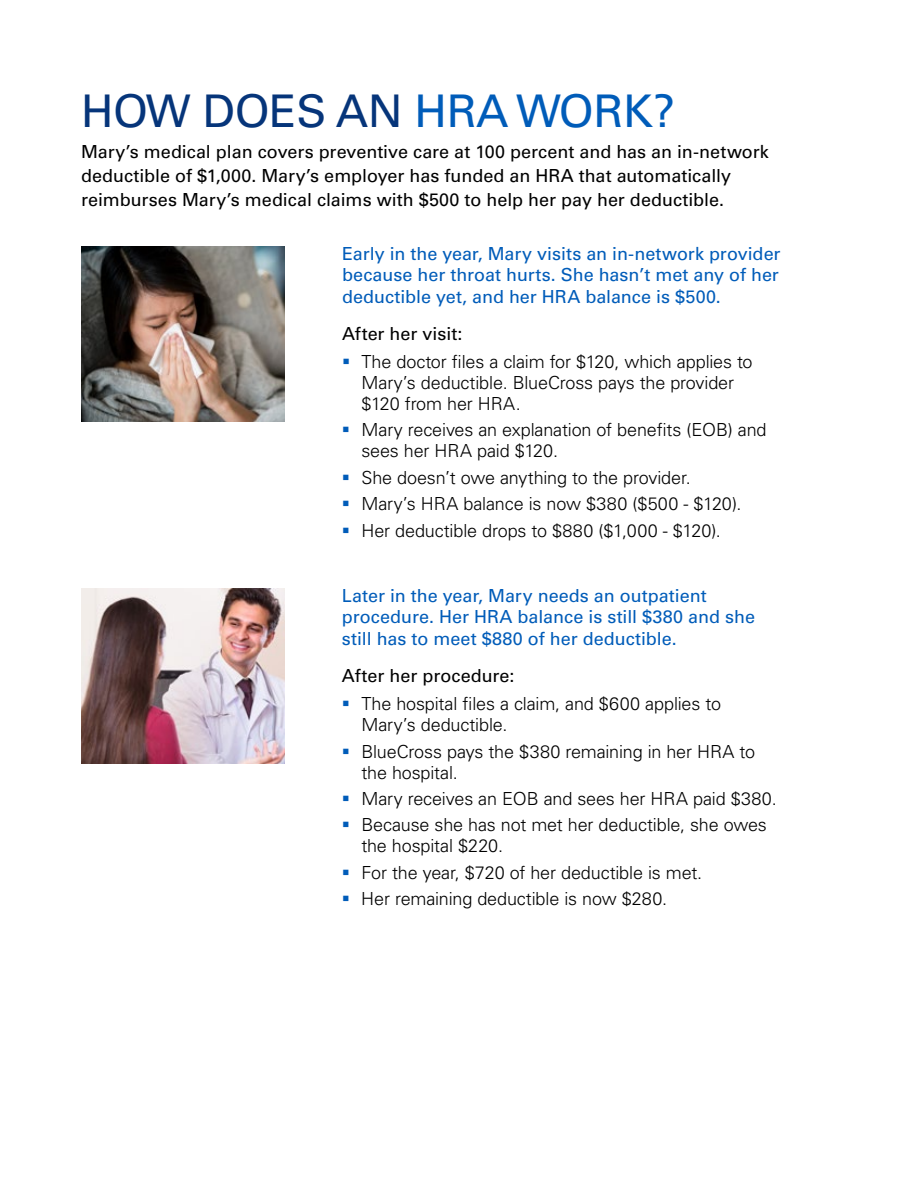
<style>
.page{position:relative;width:918px;height:1188px;background:#fff}
.page>*{position:absolute;margin:0;border:0;box-sizing:border-box;transform-origin:0 0}
.t1{font:45px "Univers LT Std";letter-spacing:-.01em;color:#06357a}
.t2{font:300 18px/21px "Univers LT Std";letter-spacing:-.01em;color:#000}
.t3{font:18px/21.6px "Univers LT Std";color:#005cb9;text-align:justify}
.t4{font:18px/24px "Univers LT Std";color:#000}
.s1{color:#005cb9}
</style>
<div class="page">
<img style="left:81px;top:247px;width:204px;height:175px">
<img style="left:81px;top:589px;width:204px;height:175px">
<h2 class="t1" style="left:81px;top:84px;width:596px">HOW DOES AN <span class="s1">HRA WORK?</span></h2>
<p class="t4" style="left:81px;top:140px;width:689px">Mary’s medical plan covers preventive care at 100 percent and has an in-network deductible of $1,000. Mary’s employer has funded an HRA that automatically reimburses Mary’s medical claims with $500 to help her pay her deductible.</p>
<p class="t3" style="left:342px;top:243px;width:440px">Early in the year, Mary visits an in-network provider because her throat hurts. She hasn’t met any of her deductible yet, and her HRA balance is $500.</p>
<p class="t4" style="left:342px;top:322px;width:122px">After her visit:</p>
<p class="t2" style="left:361px;top:351px;width:393px;text-indent:-19px"><span class="s1">▪</span> The doctor files a claim for $120, which applies to<br>Mary’s deductible. BlueCross pays the provider $120 from her HRA.</p>
<p class="t2" style="left:361px;top:420px;width:407px;text-indent:-19px"><span class="s1">▪</span> Mary receives an explanation of benefits (EOB) and sees her HRA paid $120.</p>
<p class="t2" style="left:342px;top:467px;width:350px"><span class="s1">▪</span> She doesn’t owe anything to the provider.</p>
<p class="t2" style="left:342px;top:493px;width:401px"><span class="s1">▪</span> Mary’s HRA balance is now $380 ($500 - $120).</p>
<p class="t2" style="left:342px;top:520px;width:380px"><span class="s1">▪</span> Her deductible drops to $880 ($1,000 - $120).</p>
<p class="t3" style="left:342px;top:585px;width:415px;text-align:left">Later in the year, Mary needs an outpatient procedure. Her HRA balance is still $380 and she still has to meet $880 of her deductible.</p>
<p class="t4" style="left:342px;top:664px;width:174px">After her procedure:</p>
<p class="t2" style="left:361px;top:693px;width:361px;text-indent:-19px"><span class="s1">▪</span> The hospital files a claim, and $600 applies to<br>Mary’s deductible.</p>
<p class="t2" style="left:361px;top:741px;width:395px;text-indent:-19px"><span class="s1">▪</span> BlueCross pays the $380 remaining in her HRA to the hospital.</p>
<p class="t2" style="left:342px;top:788px;width:437px"><span class="s1">▪</span> Mary receives an EOB and sees her HRA paid $380.</p>
<p class="t2" style="left:361px;top:815px;width:407px;text-indent:-19px"><span class="s1">▪</span> Because she has not met her deductible, she owes the hospital $220.</p>
<p class="t2" style="left:342px;top:862px;width:362px"><span class="s1">▪</span> For the year, $720 of her deductible is met.</p>
<p class="t2" style="left:342px;top:888px;width:327px"><span class="s1">▪</span> Her remaining deductible is now $280.</p>
</div>
